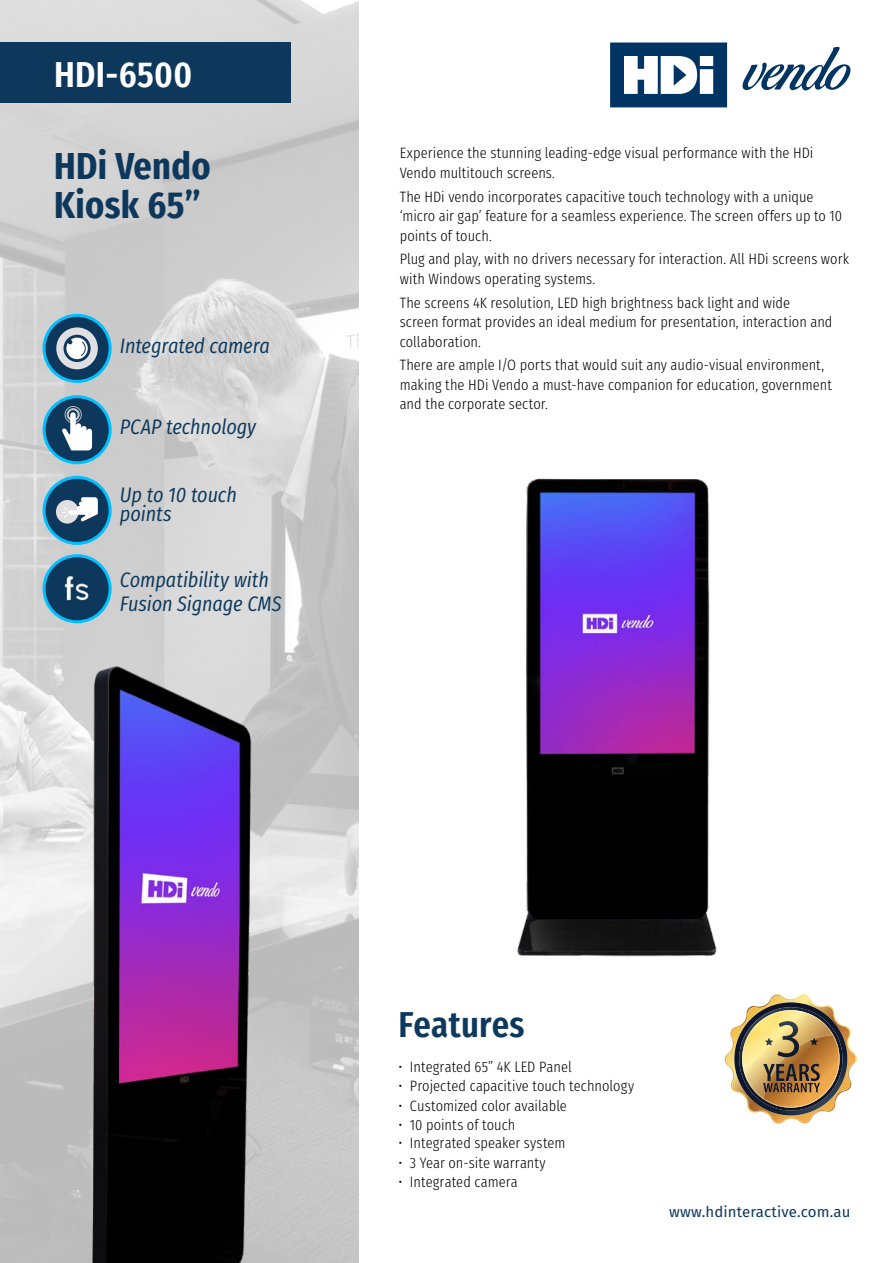
<style>
.page{position:relative;width:893px;height:1263px;background:#fff}
.page>*{position:absolute;margin:0;border:0;box-sizing:border-box;transform-origin:0 0}
.t1{font:700 37.5px/39px "Fira Sans Condensed";letter-spacing:.01em;color:#0d385c}
.t2{font:600 36px "Fira Sans Condensed";letter-spacing:.01em;color:#0d395c}
.t3{font:600 36px "Fira Sans Condensed";letter-spacing:.01em;color:#fff}
.t4{font:italic 21px/23.7px "Fira Sans Condensed";letter-spacing:-.005em;color:#0d395c}
.t5{font:300 15px/19.5px "Fira Sans Condensed";letter-spacing:.005em;color:#000}
.t6{font:15px "Fira Sans";letter-spacing:.01em;color:#0d395c}
</style>
<div class="page">
<svg style="left:610px;top:43px;width:117px;height:64px"></svg>
<svg style="left:742px;top:47px;width:108px;height:44px"></svg>
<img style="left:0;top:0;width:359px;height:1263px">
<div style="left:0;top:43px;width:291px;height:60px;background:#0d385c"></div>
<svg style="left:44px;top:315px;width:66px;height:66px"></svg>
<div style="left:43px;top:314px;width:69px;height:69px;border:3px solid #00bfff;border-radius:50%"></div>
<div style="left:44px;top:477px;width:66px;height:66px;background:#0d385c;border-radius:50%"></div>
<div style="left:43px;top:476px;width:69px;height:69px;border:3px solid #00c0ff;border-radius:50%"></div>
<div style="left:44px;top:556px;width:66px;height:66px;background:#0d385c;border-radius:50%"></div>
<div style="left:43px;top:554px;width:69px;height:69px;border:3px solid #00c0ff;border-radius:50%"></div>
<div style="left:44px;top:397px;width:66px;height:66px;background:#0d385c;border-radius:50%"></div>
<div style="left:43px;top:395px;width:69px;height:69px;border:3px solid #00c0ff;border-radius:50%"></div>
<svg style="left:725px;top:994px;width:132px;height:130px"></svg>
<img style="left:517px;top:478px;width:200px;height:479px">
<img style="left:14px;top:648px;width:247px;height:615px">
<svg style="left:56px;top:327px;width:42px;height:42px"></svg>
<svg style="left:62px;top:406px;width:30px;height:44px"></svg>
<div style="left:56px;top:500px;width:23px;height:24px;background:#e0e0e3;border-radius:50%"></div>
<svg style="left:62px;top:497px;width:36px;height:24px"></svg>
<img style="left:64px;top:576px;width:25px;height:25px">
<h2 class="t3" style="left:54px;top:41px;width:140px">HDI-6500</h2>
<h1 class="t1" style="left:54px;top:143px;width:158px">HDi Vendo<br>Kiosk 65”</h1>
<p class="t5" style="left:400px;top:142px;width:415px">Experience the stunning leading-edge visual performance with the HDi<br>Vendo multitouch screens.</p>
<p class="t5" style="left:400px;top:185px;width:444px">The HDi vendo incorporates capacitive touch technology with a unique ‘micro air gap’ feature for a seamless experience. The screen offers up to 10 points of touch.</p>
<p class="t5" style="left:400px;top:248px;width:451px">Plug and play, with no drivers necessary for interaction. All HDi screens work with Windows operating systems.</p>
<p class="t5" style="left:400px;top:291px;width:434px">The screens 4K resolution, LED high brightness back light and wide screen format provides an ideal medium for presentation, interaction and collaboration.</p>
<p class="t5" style="left:400px;top:354px;width:434px">There are ample I/O ports that would suit any audio-visual environment, making the HDi Vendo a must-have companion for education, government and the corporate sector.</p>
<h3 class="t4" style="left:120px;top:334px;width:151px">Integrated camera</h3>
<h3 class="t4" style="left:120px;top:415px;width:138px">PCAP technology</h3>
<h3 class="t4" style="left:120px;top:485px;width:118px;line-height:19.5px">Up to 10 touch points</h3>
<h3 class="t4" style="left:120px;top:568px;width:163px">Compatibility with<br>Fusion Signage CMS</h3>
<h2 class="t2" style="left:398px;top:991px;width:128px">Features</h2>
<p class="t5" style="left:398px;top:1055px;width:175px">• Integrated 65” 4K LED Panel</p>
<p class="t5" style="left:398px;top:1075px;width:237px">• Projected capacitive touch technology</p>
<p class="t5" style="left:398px;top:1094px;width:170px">• Customized color available</p>
<p class="t5" style="left:398px;top:1114px;width:118px">• 10 points of touch</p>
<p class="t5" style="left:398px;top:1132px;width:169px">• Integrated speaker system</p>
<p class="t5" style="left:398px;top:1151px;width:149px">• 3 Year on-site warranty</p>
<p class="t5" style="left:398px;top:1171px;width:121px">• Integrated camera</p>
<p class="t6" style="left:669px;top:1201px;width:183px">www.hdinteractive.com.au</p>
</div>
